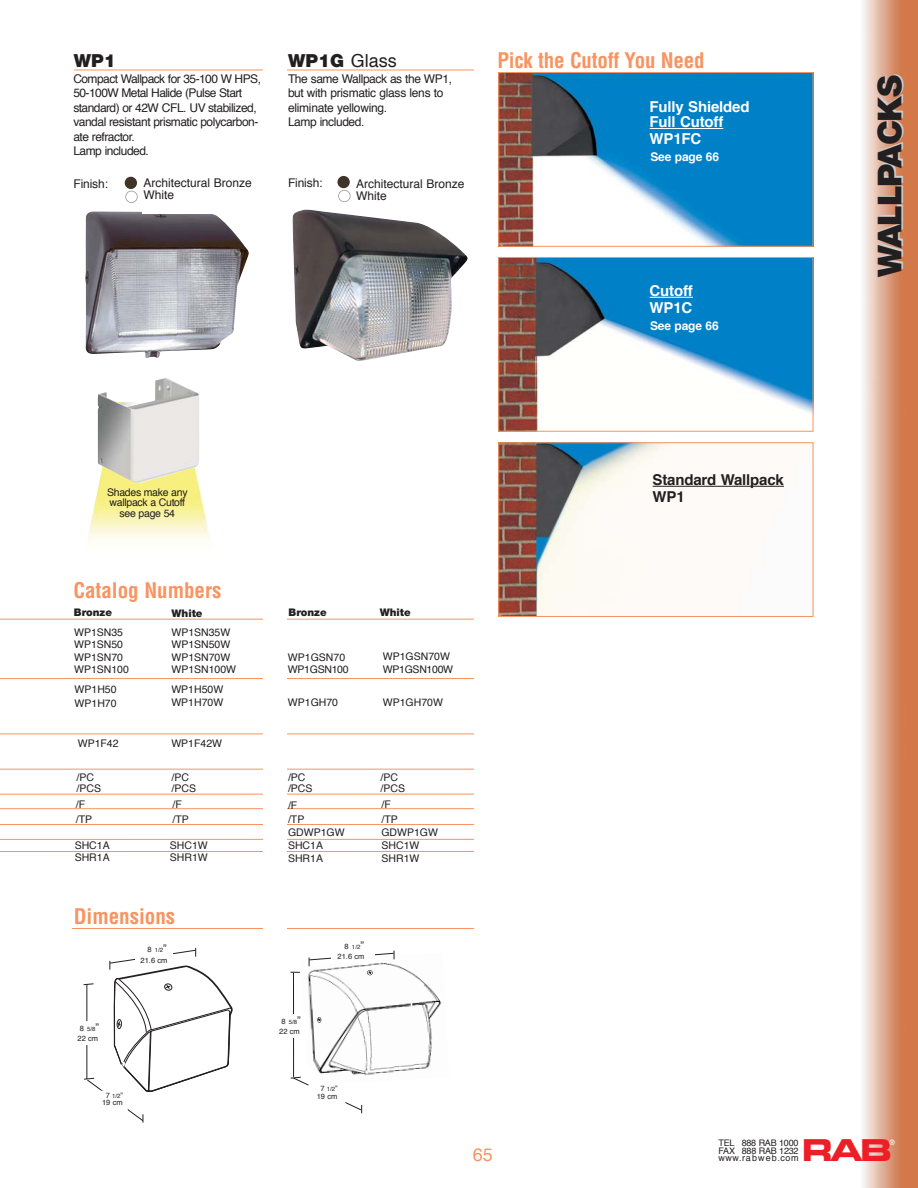
<style>
.page{position:relative;width:918px;height:1188px;background:#fff}
.page>*{position:absolute;margin:0;border:0;box-sizing:border-box;transform-origin:0 0}
.t1{font:900 33px "Helvetica Neue";letter-spacing:-.045em;color:#231f20}
.t2{font:30.15px "Eurostile Bold Extended Two";color:#ed1e25}
.t3{font:700 condensed 21px "Helvetica";color:#f79461}
.t4{font:18px "Helvetica";color:#231f20}
.t5{font:900 18px "Helvetica Neue";color:#231f20}
.t6{font:18px "Helvetica";color:#f79461}
.t7{font:700 15px/15px "Helvetica";letter-spacing:-.01em;color:#fff}
.t8{font:700 15px/16.5px "Helvetica";letter-spacing:-.01em;color:#231f20}
.t9{font:12px/14.4px "Helvetica";letter-spacing:-.035em;color:#231f20}
.t10{font:12px/12.1px "Helvetica";color:#231f20}
.t11{font:700 12px "Helvetica";letter-spacing:-.01em;color:#fff}
.t12{font:10.5px/12.6px "Helvetica";color:#231f20}
.t13{font:10.5px/10.5px "Helvetica";letter-spacing:-.03em;color:#231f20}
.t14{font:900 10.5px "Helvetica Neue";color:#231f20}
.t15{font:9px/7.1px "Helvetica";letter-spacing:.015em;color:#231f20}
.t16{font:9px "Helvetica";letter-spacing:-.02em;color:#231f20}
.t17{font:7.5px "Helvetica";color:#231f20}
.t18{font:7.5px "Eurostile Extended Two";color:#fff}
.t19{font:6px "Helvetica";color:#231f20}
.s1{font-family:"Helvetica Neue";font-weight:900}
.s2{font-size:7.5px}
.s3{font-size:10.5px}
</style>
<div class="page">
<img style="left:862px;top:0;width:56px;height:1188px">
<hr style="left:0;top:619px;width:483px;height:1px;background:#f79461">
<hr style="left:0;top:678px;width:485px;height:1px;background:#f79461">
<hr style="left:0;top:769px;width:476px;height:1px;background:#f79461">
<hr style="left:0;top:794px;width:477px;height:1px;background:#f79461">
<hr style="left:0;top:808px;width:482px;height:1px;background:#f79461">
<hr style="left:0;top:928px;width:482px;height:1px;background:#f79461">
<hr style="left:74px;top:70px;width:415px;height:1px;background:#f79461">
<img style="left:85px;top:211px;width:164px;height:147px">
<div style="left:125px;top:177px;width:12px;height:12px;background:#403428;border-radius:50%"></div>
<div style="left:142px;top:177px;width:112px;height:37px;background:#fff"></div>
<div style="left:125px;top:191px;width:13px;height:12px;border:2px solid #939598;border-radius:50%"></div>
<hr style="left:0;top:839px;width:476px;height:1px;background:#f79461">
<hr style="left:0;top:851px;width:479px;height:1px;background:#f79461">
<img style="left:292px;top:210px;width:176px;height:151px">
<div style="left:337px;top:176px;width:13px;height:12px;background:#403428;border-radius:50%"></div>
<div style="left:355px;top:178px;width:112px;height:36px;background:#fff"></div>
<div style="left:338px;top:190px;width:12px;height:12px;border:2px solid #939598;border-radius:50%"></div>
<svg style="left:290px;top:950px;width:152px;height:164px"></svg>
<svg style="left:83px;top:947px;width:150px;height:176px"></svg>
<img style="left:87px;top:403px;width:122px;height:140px">
<img style="left:98px;top:377px;width:101px;height:106px">
<hr style="left:0;top:734px;width:476px;height:1px;background:#f79461">
<hr style="left:0;top:824px;width:478px;height:1px;background:#f79461">
<div style="left:263px;top:46px;width:24px;height:886px;background:#fff"></div>
<div style="left:475px;top:24px;width:23px;height:920px;background:#fff"></div>
<div style="left:0;top:917px;width:72px;height:40px;background:#fff"></div>
<img style="left:500px;top:74px;width:311px;height:171px">
<div style="left:498px;top:72px;width:315px;height:175px;border:1px solid #f79461"></div>
<img style="left:500px;top:259px;width:311px;height:171px">
<div style="left:498px;top:257px;width:315px;height:175px;border:1px solid #f79461"></div>
<img style="left:500px;top:444px;width:284px;height:171px">
<div style="left:498px;top:442px;width:315px;height:175px;border:1px solid #f79461"></div>
<hr style="left:650px;top:128px;width:73px;height:1px;background:#fff">
<hr style="left:650px;top:297px;width:43px;height:1px;background:#fff">
<hr style="left:653px;top:486px;width:82px;height:1px;background:#231f20">
<hr style="left:734px;top:486px;width:50px;height:1px;background:#231f20">
<h3 class="t5" style="left:74px;top:55px;width:44px">WP1</h3>
<p class="t9" style="left:73px;top:73px;width:189px">Compact Wallpack for 35-100 W HPS,<br>50-100W Metal Halide (Pulse Start standard) or 42W CFL. UV stabilized, vandal resistant prismatic polycarbon&shy;ate refractor.<br>Lamp included.</p>
<p class="t9" style="left:74px;top:177px;width:36px">Finish:</p>
<p class="t10" style="left:144px;top:178px;width:110px">Architectural Bronze<br>White</p>
<h3 class="t4" style="left:288px;top:53px;width:110px"><span class="s1">WP1G</span> Glass</h3>
<p class="t9" style="left:288px;top:72px;width:166px">The same Wallpack as the WP1, but with prismatic glass lens to eliminate yellowing.<br>Lamp included.</p>
<p class="t9" style="left:288px;top:176px;width:36px">Finish:</p>
<p class="t10" style="left:356px;top:178px;width:110px">Architectural Bronze<br>White</p>
<h3 class="t3" style="left:497px;top:52px;width:209px">Pick the Cutoff You Need</h3>
<p class="t7" style="left:650px;top:101px;width:101px">Fully Shielded<br>Full Cutoff</p>
<p class="t7" style="left:650px;top:132px;width:53px">WP1FC</p>
<p class="t11" style="left:650px;top:152px;width:70px">See page 66</p>
<h1 class="t1" style="left:878px;top:277px;width:203px;rotate:-90deg">WALLPACKS</h1>
<p class="t7" style="left:650px;top:284px;width:45px;line-height:16.5px">Cutoff<br>WP1C</p>
<p class="t11" style="left:650px;top:321px;width:70px">See page 66</p>
<p class="t13" style="left:107px;top:488px;width:82px;text-align:center">Shades make any wallpack a Cutoff see page 54</p>
<h3 class="t3" style="left:73px;top:582px;width:150px">Catalog Numbers</h3>
<p class="t14" style="left:74px;top:608px;width:40px">Bronze</p>
<p class="t12" style="left:74px;top:626px;width:56px">WP1SN35<br>WP1SN50<br>WP1SN70<br>WP1SN100</p>
<p class="t12" style="left:75px;top:684px;width:43px;line-height:13.5px">WP1H50<br>WP1H70</p>
<p class="t12" style="left:78px;top:738px;width:42px">WP1F42</p>
<p class="t14" style="left:171px;top:609px;width:33px">White</p>
<p class="t12" style="left:171px;top:626px;width:66px">WP1SN35W<br>WP1SN50W<br>WP1SN70W<br>WP1SN100W</p>
<p class="t12" style="left:171px;top:684px;width:53px">WP1H50W<br>WP1H70W</p>
<p class="t12" style="left:171px;top:738px;width:52px">WP1F42W</p>
<p class="t14" style="left:289px;top:609px;width:40px">Bronze</p>
<p class="t14" style="left:380px;top:609px;width:33px">White</p>
<p class="t13" style="left:383px;top:651px;width:72px;line-height:12.6px">WP1GSN70W<br>WP1GSN100W</p>
<p class="t12" style="left:383px;top:697px;width:62px">WP1GH70W</p>
<p class="t13" style="left:288px;top:652px;width:62px;line-height:12.6px">WP1GSN70<br>WP1GSN100</p>
<p class="t12" style="left:288px;top:697px;width:52px">WP1GH70</p>
<p class="t12" style="left:77px;top:773px;width:26px;line-height:10.5px">/PC /PCS</p>
<p class="t12" style="left:172px;top:773px;width:26px;line-height:10.5px">/PC /PCS</p>
<p class="t12" style="left:288px;top:773px;width:26px;line-height:10.5px">/PC /PCS</p>
<p class="t12" style="left:381px;top:773px;width:26px;line-height:10.5px">/PC /PCS</p>
<p class="t12" style="left:76px;top:798px;width:18px;line-height:14.9px">/F /TP</p>
<p class="t12" style="left:75px;top:840px;width:36px">SHC1A<br>SHR1A</p>
<p class="t12" style="left:173px;top:799px;width:11px">/F</p>
<p class="t12" style="left:173px;top:814px;width:18px">/TP</p>
<p class="t12" style="left:288px;top:799px;width:18px;line-height:14.4px">/F /TP</p>
<p class="t12" style="left:288px;top:827px;width:58px">GDWP1GW</p>
<p class="t12" style="left:381px;top:798px;width:18px;line-height:14.5px">/F /TP</p>
<p class="t12" style="left:381px;top:827px;width:58px">GDWP1GW</p>
<p class="t12" style="left:170px;top:840px;width:39px">SHC1W<br>SHR1W</p>
<p class="t12" style="left:288px;top:840px;width:36px">SHC1A<br>SHR1A</p>
<p class="t12" style="left:382px;top:840px;width:39px">SHC1W<br>SHR1W</p>
<h3 class="t3" style="left:74px;top:909px;width:103px">Dimensions</h3>
<p class="t19" style="left:148px;top:948px;width:21px"><span class="s2">8</span> 1/2<span class="s3">”</span></p>
<p class="t17" style="left:141px;top:957px;width:28px">21.6 cm</p>
<p class="t19" style="left:345px;top:944px;width:21px"><span class="s2">8</span> 1/2<span class="s3">”</span></p>
<p class="t17" style="left:338px;top:953px;width:28px">21.6 cm</p>
<p class="t19" style="left:80px;top:1026px;width:21px"><span class="s2">8</span> 5/8<span class="s3">”</span></p>
<p class="t17" style="left:78px;top:1035px;width:22px">22 cm</p>
<p class="t19" style="left:106px;top:1093px;width:19px"><span class="s2">7</span> 1/2<span class="s2">”</span></p>
<p class="t17" style="left:102px;top:1099px;width:22px">19 cm</p>
<p class="t19" style="left:282px;top:1019px;width:21px"><span class="s2">8</span> 5/8<span class="s3">”</span></p>
<p class="t17" style="left:279px;top:1028px;width:22px">22 cm</p>
<p class="t19" style="left:320px;top:1087px;width:19px"><span class="s2">7</span> 1/2<span class="s2">”</span></p>
<p class="t17" style="left:317px;top:1093px;width:22px">19 cm</p>
<h3 class="t6" style="left:473px;top:1147px;width:22px">65</h3>
<p class="t8" style="left:653px;top:473px;width:133px">Standard Wallpack<br>WP1</p>
<p class="t16" style="left:718px;top:1139px;width:82px">TEL 888 RAB 1000</p>
<p class="t18" style="left:889px;top:1139px;width:7px">®</p>
<p class="t15" style="left:718px;top:1148px;width:82px">FAX 888 RAB 1232 www.rabweb.com</p>
<h2 class="t2" style="left:802px;top:1139px;width:92px">RAB</h2>
</div>
